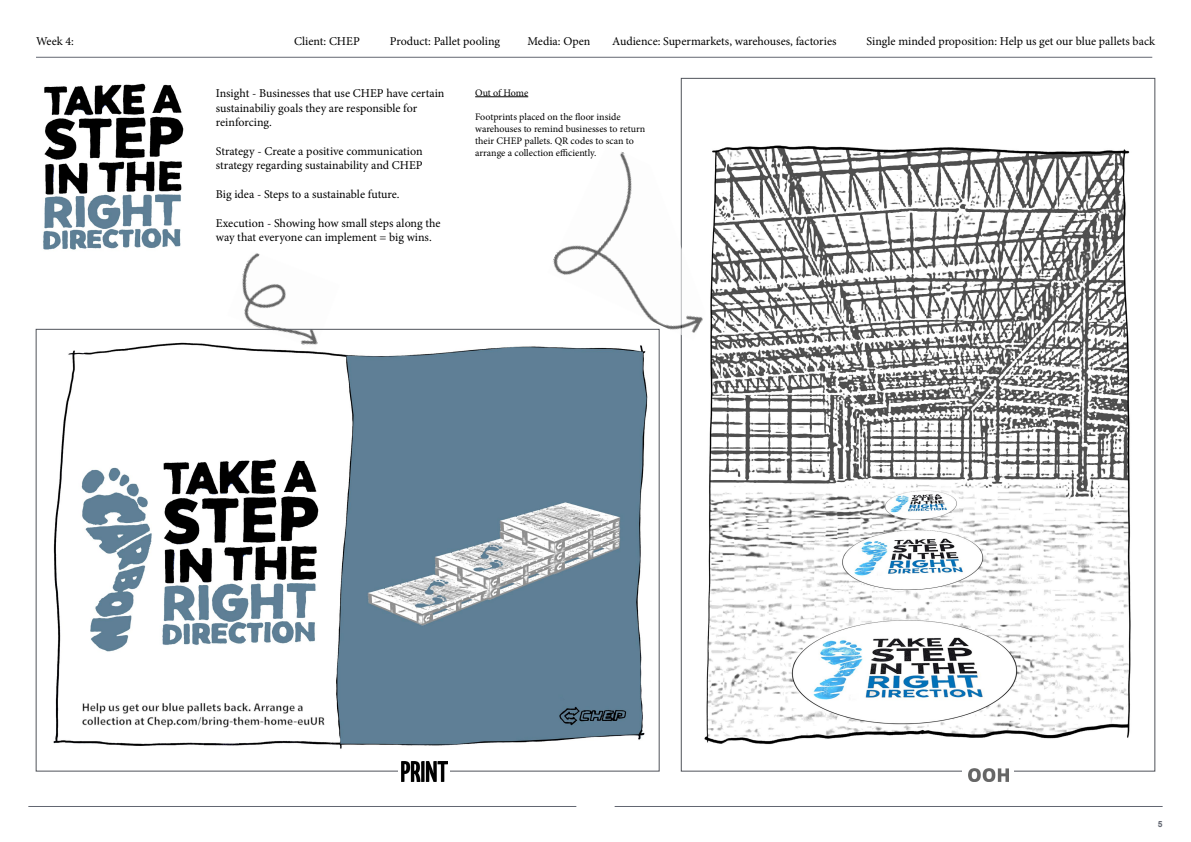
<style>
.page{position:relative;width:1191px;height:842px;background:#fff}
.page>*{position:absolute;margin:0;border:0;box-sizing:border-box;transform-origin:0 0}
.t1{font:12px/14.4px "Minion Pro";color:#000}
.t2{font:10px/12px "Minion Pro";color:#000}
.t3{font:700 8.5px "Arial";color:#636772}
</style>
<div class="page">
<hr style="left:614px;top:806px;width:548px;height:1px;background:#636772">
<hr style="left:28px;top:806px;width:548px;height:1px;background:#636772">
<img style="left:704px;top:145px;width:427px;height:600px">
<img style="left:53px;top:340px;width:607px;height:411px">
<img style="left:227px;top:253px;width:113px;height:96px">
<hr style="left:36px;top:57px;width:1116px;height:1px;background:#636772">
<img style="left:43px;top:83px;width:141px;height:167px">
<hr style="left:475px;top:97px;width:53px;height:1px;background:#000">
<svg style="left:401px;top:761px;width:47px;height:21px"></svg>
<img style="left:402px;top:761px;width:45px;height:20px">
<img style="left:968px;top:769px;width:40px;height:13px">
<svg style="left:706px;top:307px;width:2px;height:6px"></svg>
<img style="left:547px;top:145px;width:159px;height:195px">
<p class="t1" style="left:36px;top:34px;width:39px">Week 4:</p>
<p class="t1" style="left:294px;top:34px;width:67px">Client: CHEP</p>
<p class="t1" style="left:390px;top:34px;width:112px">Product: Pallet pooling</p>
<p class="t1" style="left:527px;top:34px;width:64px">Media: Open</p>
<p class="t1" style="left:612px;top:34px;width:226px">Audience: Supermarkets, warehouses, factories</p>
<p class="t1" style="left:866px;top:34px;width:290px">Single minded proposition: Help us get our blue pallets back</p>
<p class="t1" style="left:216px;top:86px;width:230px">Insight - Businesses that use CHEP have certain sustainabiliy goals they are responsible for reinforcing.</p>
<p class="t1" style="left:216px;top:144px;width:208px">Strategy - Create a positive communication strategy regarding sustainability and CHEP</p>
<p class="t1" style="left:216px;top:187px;width:185px">Big idea - Steps to a sustainable future.</p>
<p class="t1" style="left:216px;top:216px;width:226px">Execution - Showing how small steps along the way that everyone can implement = big wins.</p>
<p class="t2" style="left:475px;top:87px;width:55px">Out of Home</p>
<p class="t2" style="left:475px;top:111px;width:172px">Footprints placed on the floor inside warehouses to remind businesses to return their CHEP pallets. QR codes to scan to arrange a collection efficiently.</p>
<p class="t3" style="left:1157px;top:818px;width:6px">5</p>
</div>
